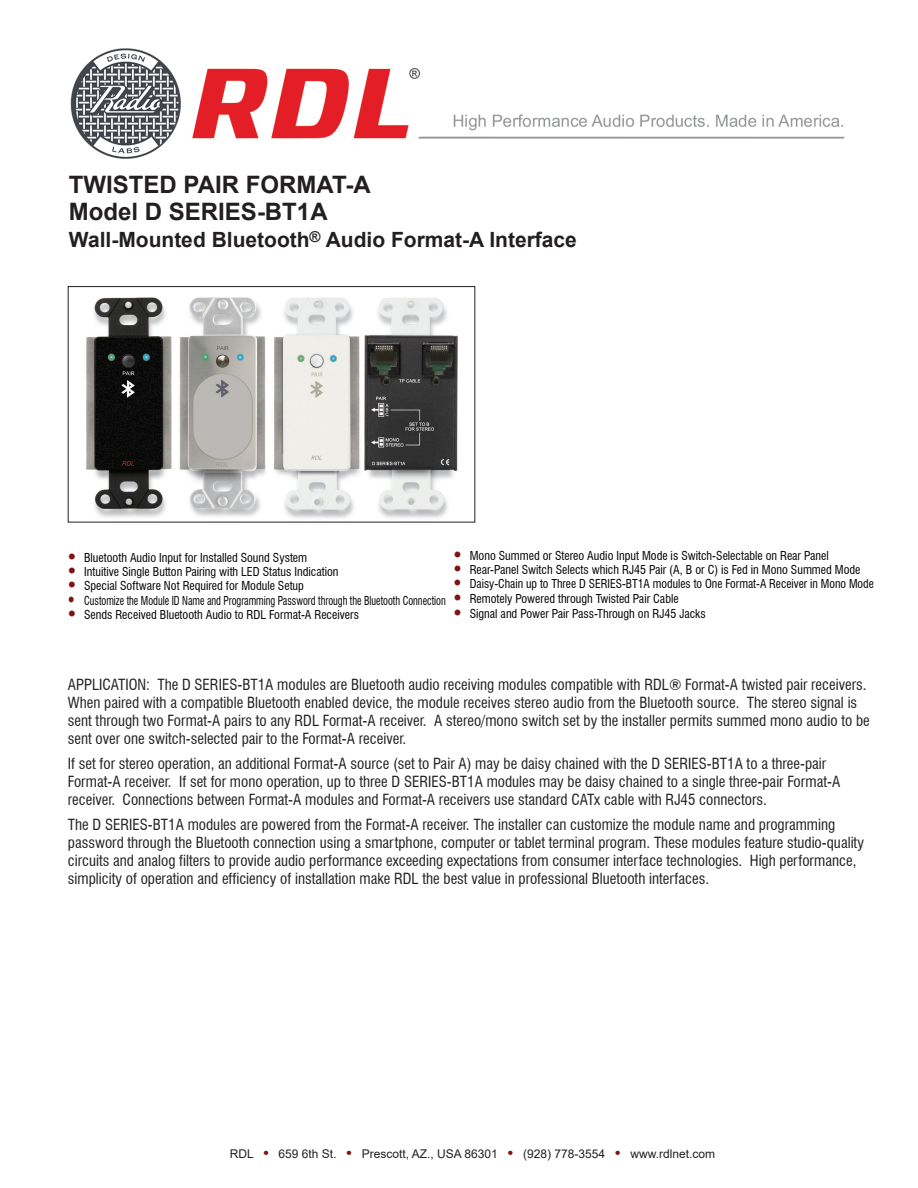
<style>
.page{position:relative;width:918px;height:1188px;background:#fff}
.page>*{position:absolute;margin:0;border:0;box-sizing:border-box;transform-origin:0 0}
.t1{font:700 24px/26.5px "Arial";color:#231f20}
.t2{font:700 21px "Arial";color:#231f20}
.t3{font:condensed 15px/18px "Swiss 721 BT";color:#231f20}
.t4{font:condensed 12px/14.4px "Swiss 721 BT";color:#000}
.t5{font:12px "Arial";color:#231f20}
.s1{font-weight:700;font-size:15px;color:#7f1315}
</style>
<div class="page">
<img style="left:70px;top:48px;width:775px;height:111px">
<img style="left:86px;top:297px;width:372px;height:221px">
<div style="left:68px;top:286px;width:407px;height:236px;border:1px solid #231f20"></div>
<h1 class="t1" style="left:69px;top:172px;width:303px">TWISTED PAIR FORMAT-A<br>Model D SERIES-BT1A</h1>
<h2 class="t2" style="left:69px;top:224px;width:510px">Wall-Mounted Bluetooth<sup>®</sup> Audio Format-A Interface</h2>
<p class="t4" style="left:84px;top:550px;width:363px">Bluetooth Audio Input for Installed Sound System<br>Intuitive Single Button Pairing with LED Status Indication<br>Special Software Not Required for Module Setup<br>Customize the Module ID Name and Programming Password through the Bluetooth Connection Sends Received Bluetooth Audio to RDL Format-A Receivers</p>
<p class="t4" style="left:470px;top:548px;width:406px">Mono Summed or Stereo Audio Input Mode is Switch-Selectable on Rear Panel Rear-Panel Switch Selects which RJ45 Pair (A, B or C) is Fed in Mono Summed Mode Daisy-Chain up to Three D SERIES-BT1A modules to One Format-A Receiver in Mono Mode Remotely Powered through Twisted Pair Cable<br>Signal and Power Pair Pass-Through on RJ45 Jacks</p>
<p class="t3" style="left:68px;top:676px;width:803px">APPLICATION: The D SERIES-BT1A modules are Bluetooth audio receiving modules compatible with RDL® Format-A twisted pair receivers.<br>When paired with a compatible Bluetooth enabled device, the module receives stereo audio from the Bluetooth source. The stereo signal is sent through two Format-A pairs to any RDL Format-A receiver. A stereo/mono switch set by the installer permits summed mono audio to be sent over one switch-selected pair to the Format-A receiver.</p>
<p class="t3" style="left:68px;top:754px;width:774px">If set for stereo operation, an additional Format-A source (set to Pair A) may be daisy chained with the D SERIES-BT1A to a three-pair<br>Format-A receiver. If set for mono operation, up to three D SERIES-BT1A modules may be daisy chained to a single three-pair Format-A receiver. Connections between Format-A modules and Format-A receivers use standard CATx cable with RJ45 connectors.</p>
<p class="t3" style="left:68px;top:815px;width:798px">The D SERIES-BT1A modules are powered from the Format-A receiver. The installer can customize the module name and programming password through the Bluetooth connection using a smartphone, computer or tablet terminal program. These modules feature studio-quality circuits and analog filters to provide audio performance exceeding expectations from consumer interface technologies. High performance, simplicity of operation and efficiency of installation make RDL the best value in professional Bluetooth interfaces.</p>
<p class="t5" style="left:230px;top:1146px;width:487px">RDL <span class="s1">•</span> 659 6th St. <span class="s1">•</span> Prescott, AZ., USA 86301 <span class="s1">•</span> (928) 778-3554 <span class="s1">•</span> www.rdlnet.com</p>
</div>
